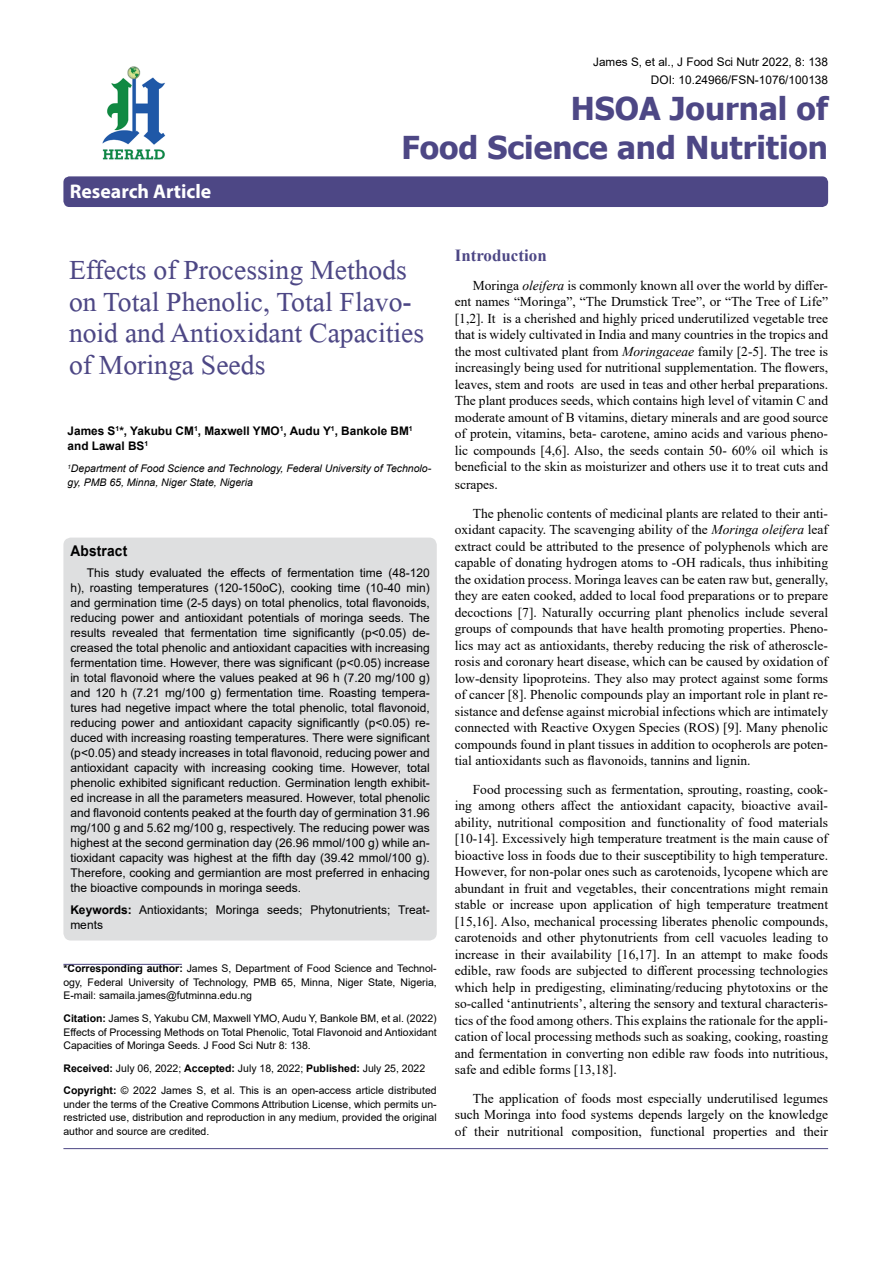
<style>
.page{position:relative;width:893px;height:1263px;background:#fff}
.page>*{position:absolute;margin:0;border:0;box-sizing:border-box;transform-origin:0 0}
.t1{font:41.25px/31.5px "Microsoft Himalaya";color:#4d4785}
.t2{font:700 31.5px/39px "Tahoma";color:#4d4785;text-align:right}
.t3{font:700 19.8px "Myriad Hebrew";color:#fff}
.t4{font:700 16.95px "Times New Roman";color:#4d4785}
.t5{font:700 14.85px "Arial";letter-spacing:.015em;color:#000;scale:.93 1}
.t6{font:13.5px/16.5px "Times New Roman";color:#000;text-align:justify}
.t7{font:12px/15px "Arial";color:#000;text-align:justify}
.t8{font:11.85px/18px "Arial";color:#000;text-align:right}
.t9{font:700 11.85px/15px "Arial";color:#000}
.t10{font:10.5px/13.5px "Arial";color:#000;text-align:justify}
.t11{font:italic 10.5px/13.5px "Arial";color:#000}
.s1{font-size:11.7px}
.s2{font-weight:700}
.s3{font-style:italic}
</style>
<div class="page">
<div style="left:63px;top:176px;width:765px;height:31px;background:#4d4785;border-radius:6px"></div>
<hr style="left:63px;top:964px;width:119px;height:1px;background:#4d4785">
<img style="left:102px;top:66px;width:64px;height:94px">
<hr style="left:63px;top:1148px;width:765px;height:1px;background:#4d4785">
<div style="left:63px;top:538px;width:374px;height:402px;background:#dedfe0;border-radius:8px"></div>
<h3 class="t3" style="left:70px;top:180px;width:143px">Research Article</h3>
<p class="t8" style="left:593px;top:53px;width:236px"><span class="s1">James S, et al.</span>, J Food Sci Nutr 2022, 8: 138<br>DOI: 10.24966/FSN-1076/100138</p>
<h2 class="t2" style="left:401px;top:90px;width:428px">HSOA Journal of<br>Food Science and Nutrition</h2>
<h1 class="t1" style="left:69px;top:249px;width:357px">Effects of Processing Methods on Total Phenolic, Total Flavo&shy;noid and Antioxidant Capacities of Moringa Seeds</h1>
<p class="t9" style="left:68px;top:423px;width:347px">James S<sup>1</sup>*, Yakubu CM<sup>1</sup>, Maxwell YMO<sup>1</sup>, Audu Y<sup>1</sup>, Bankole BM<sup>1 </sup>and Lawal BS<sup>1</sup></p>
<p class="t11" style="left:68px;top:462px;width:365px"><sup>1</sup>Department of Food Science and Technology, Federal University of Technolo&shy;gy, PMB 65, Minna, Niger State, Nigeria</p>
<p class="t5" style="left:70px;top:540px;width:63px">Abstract</p>
<p class="t7" style="left:70px;top:565px;width:361px;text-indent:16px">This study evaluated the effects of fermentation time (48-120 h), roasting temperatures (120-150oC), cooking time (10-40 min) and germination time (2-5 days) on total phenolics, total flavonoids, reducing power and antioxidant potentials of moringa seeds. The results revealed that fermentation time significantly (p&lt;0.05) de&shy;creased the total phenolic and antioxidant capacities with increasing fermentation time. However, there was significant (p&lt;0.05) increase in total flavonoid where the values peaked at 96 h (7.20 mg/100 g) and 120 h (7.21 mg/100 g) fermentation time. Roasting tempera&shy;tures had negetive impact where the total phenolic, total flavonoid, reducing power and antioxidant capacity significantly (p&lt;0.05) re&shy;duced with increasing roasting temperatures. There were significant (p&lt;0.05) and steady increases in total flavonoid, reducing power and antioxidant capacity with increasing cooking time. However, total phenolic exhibited significant reduction. Germination length exhibit&shy;ed increase in all the parameters measured. However, total phenolic and flavonoid contents peaked at the fourth day of germination 31.96 mg/100 g and 5.62 mg/100 g, respectively. The reducing power was highest at the second germination day (26.96 mmol/100 g) while an&shy;tioxidant capacity was highest at the fifth day (39.42 mmol/100 g).<br>Therefore, cooking and germiantion are most preferred in enhacing the bioactive compounds in moringa seeds.</p>
<p class="t7" style="left:70px;top:902px;width:361px"><span class="s2">Keywords:</span> Antioxidants; Moringa seeds; Phytonutrients; Treat&shy;ments</p>
<p class="t10" style="left:63px;top:962px;width:375px"><span class="s2">*Corresponding author:</span> James S, Department of Food Science and Technol&shy;ogy, Federal University of Technology, PMB 65, Minna, Niger State, Nigeria, E-mail: samaila.james@futminna.edu.ng</p>
<p class="t10" style="left:63px;top:1011px;width:375px"><span class="s2">Citation:</span> James S, Yakubu CM, Maxwell YMO, Audu Y, Bankole BM, et al. (2022)<br>Effects of Processing Methods on Total Phenolic, Total Flavonoid and Antioxidant Capacities of Moringa Seeds. J Food Sci Nutr 8: 138.</p>
<p class="t10" style="left:63px;top:1056px;width:375px;line-height:22.5px"><span class="s2">Received:</span> July 06, 2022; <span class="s2">Accepted:</span> July 18, 2022; <span class="s2">Published:</span> July 25, 2022<br><span class="s2">Copyright:</span> © 2022 James S, et al. This is an open-access article distributed</p>
<p class="t10" style="left:63px;top:1097px;width:375px">under the terms of the Creative Commons Attribution License, which permits un&shy;restricted use, distribution and reproduction in any medium, provided the original author and source are credited.</p>
<p class="t4" style="left:455px;top:243px;width:93px">Introduction</p>
<p class="t6" style="left:455px;top:277px;width:375px;text-indent:18px">Moringa <span class="s3">oleifera</span> is commonly known all over the world by differ&shy;ent names “Moringa”, “The Drumstick Tree”, or “The Tree of Life” [1,2]. It is a cherished and highly priced underutilized vegetable tree that is widely cultivated in India and many countries in the tropics and the most cultivated plant from <span class="s3">Moringaceae</span> family [2-5]. The tree is increasingly being used for nutritional supplementation. The flowers, leaves, stem and roots are used in teas and other herbal preparations.<br>The plant produces seeds, which contains high level of vitamin C and moderate amount of B vitamins, dietary minerals and are good source of protein, vitamins, beta- carotene, amino acids and various pheno&shy;lic compounds [4,6]. Also, the seeds contain 50- 60% oil which is beneficial to the skin as moisturizer and others use it to treat cuts and</p>
<p class="t6" style="left:473px;top:470px;width:357px;line-height:28.5px;text-indent:-18px">scrapes.<br>The phenolic contents of medicinal plants are related to their anti-</p>
<p class="t6" style="left:455px;top:521px;width:375px">oxidant capacity. The scavenging ability of the <span class="s3">Moringa oleifera</span> leaf extract could be attributed to the presence of polyphenols which are capable of donating hydrogen atoms to -OH radicals, thus inhibiting the oxidation process. Moringa leaves can be eaten raw but, generally, they are eaten cooked, added to local food preparations or to prepare decoctions [7]. Naturally occurring plant phenolics include several groups of compounds that have health promoting properties. Pheno&shy;lics may act as antioxidants, thereby reducing the risk of atheroscle&shy;rosis and coronary heart disease, which can be caused by oxidation of low-density lipoproteins. They also may protect against some forms of cancer [8]. Phenolic compounds play an important role in plant re&shy;sistance and defense against microbial infections which are intimately connected with Reactive Oxygen Species (ROS) [9]. Many phenolic compounds found in plant tissues in addition to ocopherols are poten&shy;tial antioxidants such as flavonoids, tannins and lignin.</p>
<p class="t6" style="left:455px;top:781px;width:375px;text-indent:18px">Food processing such as fermentation, sprouting, roasting, cook&shy;ing among others affect the antioxidant capacity, bioactive avail&shy;ability, nutritional composition and functionality of food materials [10-14]. Excessively high temperature treatment is the main cause of bioactive loss in foods due to their susceptibility to high temperature.<br>However, for non-polar ones such as carotenoids, lycopene which are abundant in fruit and vegetables, their concentrations might remain stable or increase upon application of high temperature treatment [15,16]. Also, mechanical processing liberates phenolic compounds, carotenoids and other phytonutrients from cell vacuoles leading to increase in their availability [16,17]. In an attempt to make foods edible, raw foods are subjected to different processing technologies which help in predigesting, eliminating/reducing phytotoxins or the so-called ‘antinutrients’, altering the sensory and textural characteris&shy;tics of the food among others. This explains the rationale for the appli&shy;cation of local processing methods such as soaking, cooking, roasting and fermentation in converting non edible raw foods into nutritious, safe and edible forms [13,18].</p>
<p class="t6" style="left:455px;top:1090px;width:375px;text-indent:18px">The application of foods most especially underutilised legumes such Moringa into food systems depends largely on the knowledge of their nutritional composition, functional properties and their</p>
</div>
